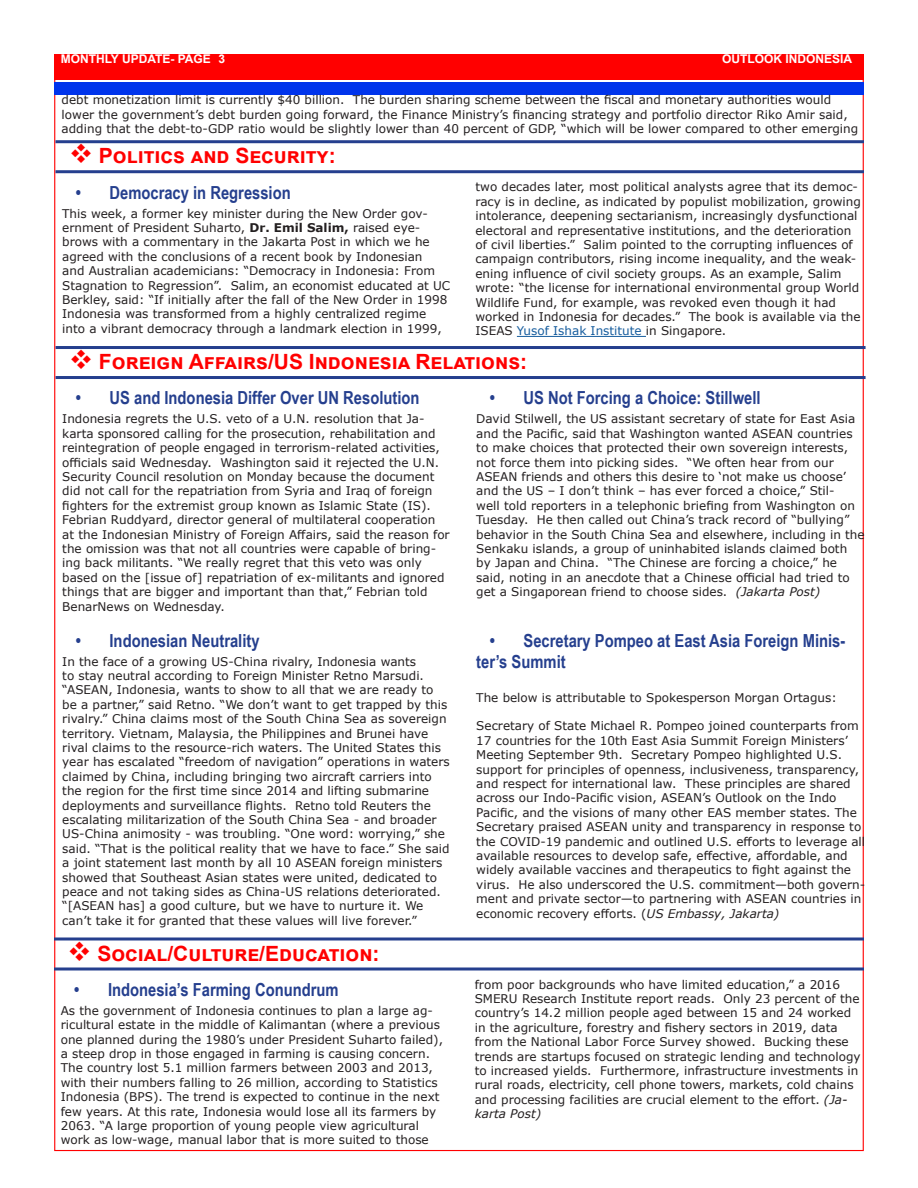
<style>
.page{position:relative;width:918px;height:1188px;background:#fff}
.page>*{position:absolute;margin:0;border:0;box-sizing:border-box;transform-origin:0 0}
.SubHead{font:700 21px "Arial";color:#f00}
.t1{font:700 18px/21.6px "Arial Narrow";color:#253f8e}
.t2{font:12px/14.4px "Verdana";color:#231f20}
.t3{font:700 12px "Arial";color:#fff}
.s1{font-weight:700}
.s2{color:#175d9e}
.s3{font-style:italic}
</style>
<div class="page">
<div style="left:54px;top:54px;width:810px;height:26px;background:#f00"></div>
<div style="left:54px;top:82px;width:810px;height:13px;background:#0034ec"></div>
<hr style="left:56px;top:346px;width:810px;height:3px;background:#253f8e">
<hr style="left:56px;top:376px;width:810px;height:3px;background:#253f8e">
<hr style="left:54px;top:938px;width:810px;height:2px;background:#253f8e">
<hr style="left:54px;top:968px;width:810px;height:2px;background:#253f8e">
<hr style="left:56px;top:140px;width:808px;height:3px;background:#253f8e">
<hr style="left:56px;top:170px;width:808px;height:3px;background:#253f8e">
<hr style="left:517px;top:336px;width:129px;height:1px;background:#175d9e">
<p class="t3" style="left:61px;top:50px;width:152px">MONTHLY UPDATE- PAGE</p>
<p class="t3" style="left:722px;top:50px;width:132px">OUTLOOK INDONESIA</p>
<p class="t3" style="left:219px;top:51px;width:8px">3</p>
<p class="t2" style="left:62px;top:93px;width:798px">debt monetization limit is currently $40 billion. The burden sharing scheme between the fiscal and monetary authorities would lower the government’s debt burden going forward, the Finance Ministry’s financing strategy and portfolio director Riko Amir said, adding that the debt-to-GDP ratio would be slightly lower than 40 percent of GDP, “which will be lower compared to other emerging</p>
<p class="SubHead" style="left:69px;top:141px;width:268px">❖ Politics and Security:</p>
<p class="t1" style="left:76px;top:181px;width:217px">• Democracy in Regression</p>
<p class="t2" style="left:62px;top:206px;width:390px">This week, a former key minister during the New Order gov&shy;ernment of President Suharto, <span class="s1">Dr. Emil Salim,</span> raised eye&shy;brows with a commentary in the Jakarta Post in which we he agreed with the conclusions of a recent book by Indonesian<br>and Australian academicians: “Democracy in Indonesia: From Stagnation to Regression”. Salim, an economist educated at UC Berkley, said: “If initially after the fall of the New Order in 1998<br>Indonesia was transformed from a highly centralized regime into a vibrant democracy through a landmark election in 1999,</p>
<p class="t2" style="left:476px;top:180px;width:387px">two decades later, most political analysts agree that its democ&shy;racy is in decline, as indicated by populist mobilization, growing intolerance, deepening sectarianism, increasingly dysfunctional electoral and representative institutions, and the deterioration of civil liberties.” Salim pointed to the corrupting influences of campaign contributors, rising income inequality, and the weak&shy;ening influence of civil society groups. As an example, Salim wrote: “the license for international environmental group World Wildlife Fund, for example, was revoked even though it had worked in Indonesia for decades.” The book is available via the ISEAS <span class="s2">Yusof Ishak Institute</span> in Singapore.</p>
<p class="SubHead" style="left:69px;top:347px;width:460px">❖ Foreign Affairs/US Indonesia Relations:</p>
<p class="t1" style="left:76px;top:386px;width:345px">• US and Indonesia Differ Over UN Resolution</p>
<p class="t2" style="left:62px;top:412px;width:379px">Indonesia regrets the U.S. veto of a U.N. resolution that Ja&shy;karta sponsored calling for the prosecution, rehabilitation and reintegration of people engaged in terrorism-related activities, officials said Wednesday. Washington said it rejected the U.N.<br>Security Council resolution on Monday because the document did not call for the repatriation from Syria and Iraq of foreign fighters for the extremist group known as Islamic State (IS).</p>
<p class="t2" style="left:62px;top:512px;width:389px">Febrian Ruddyard, director general of multilateral cooperation at the Indonesian Ministry of Foreign Affairs, said the reason for the omission was that not all countries were capable of bring&shy;ing back militants. “We really regret that this veto was only based on the [issue of] repatriation of ex-militants and ignored things that are bigger and important than that,” Febrian told BenarNews on Wednesday.</p>
<p class="t1" style="left:76px;top:629px;width:185px">• Indonesian Neutrality</p>
<p class="t2" style="left:62px;top:654px;width:389px">In the face of a growing US-China rivalry, Indonesia wants<br>to stay neutral according to Foreign Minister Retno Marsudi. “ASEAN, Indonesia, wants to show to all that we are ready to be a partner,” said Retno. “We don’t want to get trapped by this rivalry.” China claims most of the South China Sea as sovereign territory. Vietnam, Malaysia, the Philippines and Brunei have rival claims to the resource-rich waters. The United States this year has escalated “freedom of navigation” operations in waters claimed by China, including bringing two aircraft carriers into the region for the first time since 2014 and lifting submarine deployments and surveillance flights. Retno told Reuters the escalating militarization of the South China Sea - and broader US-China animosity - was troubling. “One word: worrying,” she said. “That is the political reality that we have to face.” She said a joint statement last month by all 10 ASEAN foreign ministers showed that Southeast Asian states were united, dedicated to peace and not taking sides as China-US relations deteriorated. “[ASEAN has] a good culture, but we have to nurture it. We can’t take it for granted that these values will live forever.”</p>
<p class="t1" style="left:490px;top:386px;width:272px">• US Not Forcing a Choice: Stillwell</p>
<p class="t2" style="left:476px;top:412px;width:390px">David Stilwell, the US assistant secretary of state for East Asia and the Pacific, said that Washington wanted ASEAN countries to make choices that protected their own sovereign interests, not force them into picking sides. “We often hear from our ASEAN friends and others this desire to ‘not make us choose’ and the US – I don’t think – has ever forced a choice,” Stil-<br>well told reporters in a telephonic briefing from Washington on Tuesday. He then called out China’s track record of “bullying” behavior in the South China Sea and elsewhere, including in the Senkaku islands, a group of uninhabited islands claimed both by Japan and China. “The Chinese are forcing a choice,” he said, noting in an anecdote that a Chinese official had tried to get a Singaporean friend to choose sides. <span class="s3">(Jakarta Post)</span></p>
<p class="t1" style="left:476px;top:629px;width:371px;text-indent:14px">• Secretary Pompeo at East Asia Foreign Minis&shy;ter’s Summit</p>
<p class="t2" style="left:476px;top:690px;width:362px">The below is attributable to Spokesperson Morgan Ortagus:</p>
<p class="t2" style="left:476px;top:719px;width:390px">Secretary of State Michael R. Pompeo joined counterparts from 17 countries for the 10th East Asia Summit Foreign Ministers’ Meeting September 9th. Secretary Pompeo highlighted U.S. support for principles of openness, inclusiveness, transparency, and respect for international law. These principles are shared across our Indo-Pacific vision, ASEAN’s Outlook on the Indo Pacific, and the visions of many other EAS member states. The Secretary praised ASEAN unity and transparency in response to the COVID-19 pandemic and outlined U.S. efforts to leverage all available resources to develop safe, effective, affordable, and widely available vaccines and therapeutics to fight against the virus. He also underscored the U.S. commitment—both govern&shy;ment and private sector—to partnering with ASEAN countries in economic recovery efforts. (<span class="s3">US Embassy, Jakarta)</span></p>
<p class="SubHead" style="left:68px;top:939px;width:314px">❖ Social/Culture/Education:</p>
<p class="t1" style="left:74px;top:978px;width:266px">• Indonesia’s Farming Conundrum</p>
<p class="t2" style="left:61px;top:1003px;width:384px">As the government of Indonesia continues to plan a large ag&shy;ricultural estate in the middle of Kalimantan (where a previous one planned during the 1980’s under President Suharto failed), a steep drop in those engaged in farming is causing concern.<br>The country lost 5.1 million farmers between 2003 and 2013, with their numbers falling to 26 million, according to Statistics Indonesia (BPS). The trend is expected to continue in the next few years. At this rate, Indonesia would lose all its farmers by 2063. “A large proportion of young people view agricultural work as low-wage, manual labor that is more suited to those</p>
<p class="t2" style="left:475px;top:977px;width:387px">from poor backgrounds who have limited education,” a 2016<br>SMERU Research Institute report reads. Only 23 percent of the country’s 14.2 million people aged between 15 and 24 worked in the agriculture, forestry and fishery sectors in 2019, data from the National Labor Force Survey showed. Bucking these trends are startups focused on strategic lending and technology to increased yields. Furthermore, infrastructure investments in rural roads, electricity, cell phone towers, markets, cold chains and processing facilities are crucial element to the effort. <span class="s3">(Ja&shy;karta Post)</span></p>
</div>
